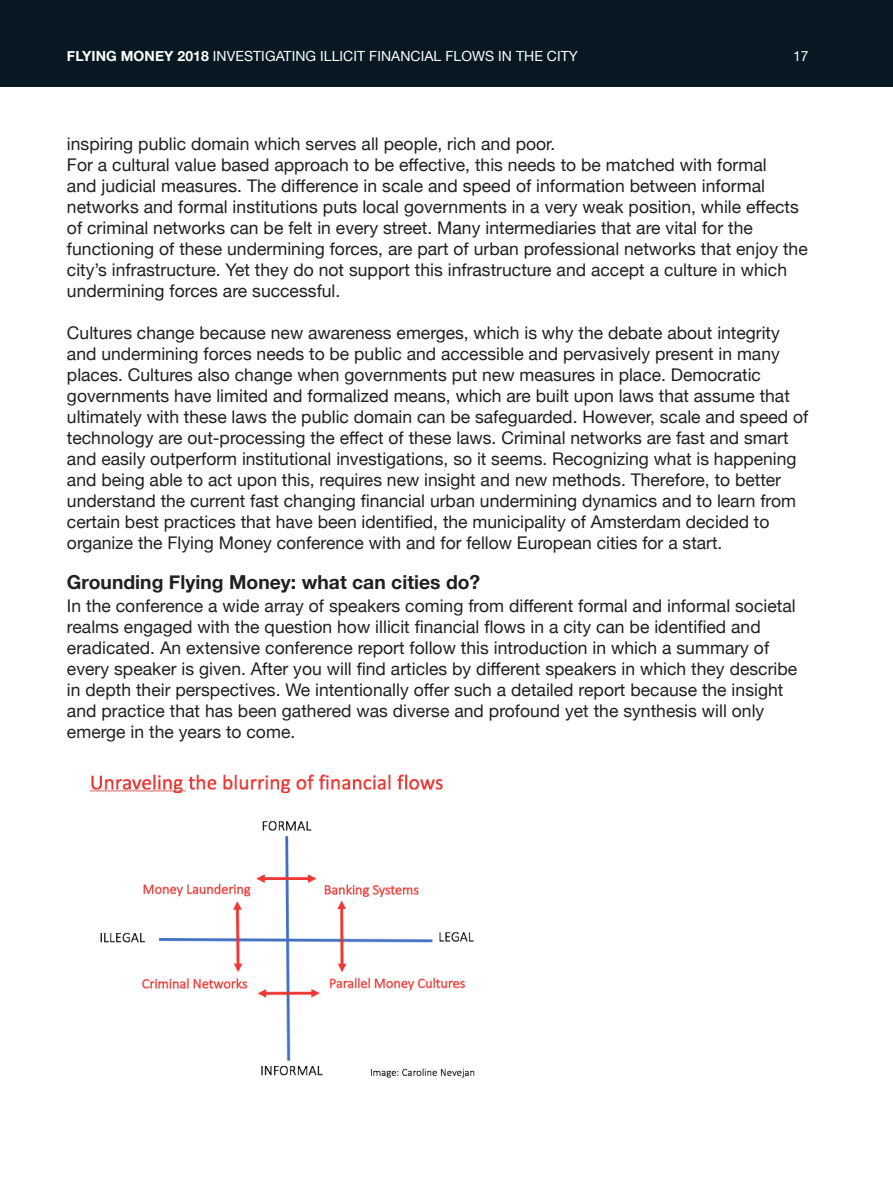
<style>
.page{position:relative;width:893px;height:1191px;background:#fff}
.page>*{position:absolute;margin:0;border:0;box-sizing:border-box;transform-origin:0 0}
.Tussenkop_1{font:700 19.25px "Helvetica Neue";color:#231f20}
.Bodytekst{font:17.5px/21px "Helvetica Neue";color:#231f20}
.t1{font:14px "Helvetica Neue";letter-spacing:.005em;color:#fff}
.s1{font-weight:700}
</style>
<div class="page">
<img style="left:90px;top:774px;width:385px;height:304px">
<div style="left:0;top:0;width:893px;height:87px;background:#071822"></div>
<p class="t1" style="left:67px;top:46px;width:512px"><span class="s1">FLYING MONEY 2018</span> INVESTIGATING ILLICIT FINANCIAL FLOWS IN THE CITY</p>
<p class="t1" style="left:793px;top:46px;width:17px">17</p>
<p class="Bodytekst" style="left:67px;top:134px;width:490px">inspiring public domain which serves all people, rich and poor.</p>
<p class="Bodytekst" style="left:67px;top:155px;width:742px">For a cultural value based approach to be effective, this needs to be matched with formal<br>and judicial measures. The difference in scale and speed of information between informal networks and formal institutions puts local governments in a very weak position, while effects of criminal networks can be felt in every street. Many intermediaries that are vital for the functioning of these undermining forces, are part of urban professional networks that enjoy the city’s infrastructure. Yet they do not support this infrastructure and accept a culture in which undermining forces are successful.</p>
<p class="Bodytekst" style="left:67px;top:323px;width:743px">Cultures change because new awareness emerges, which is why the debate about integrity and undermining forces needs to be public and accessible and pervasively present in many places. Cultures also change when governments put new measures in place. Democratic governments have limited and formalized means, which are built upon laws that assume that ultimately with these laws the public domain can be safeguarded. However, scale and speed of technology are out-processing the effect of these laws. Criminal networks are fast and smart and easily outperform institutional investigations, so it seems. Recognizing what is happening and being able to act upon this, requires new insight and new methods. Therefore, to better understand the current fast changing financial urban undermining dynamics and to learn from certain best practices that have been identified, the municipality of Amsterdam decided to organize the Flying Money conference with and for fellow European cities for a start.</p>
<p class="Tussenkop_1" style="left:67px;top:567px;width:415px">Grounding Flying Money: what can cities do?</p>
<p class="Bodytekst" style="left:67px;top:596px;width:732px">In the conference a wide array of speakers coming from different formal and informal societal realms engaged with the question how illicit financial flows in a city can be identified and eradicated. An extensive conference report follow this introduction in which a summary of every speaker is given. After you will find articles by different speakers in which they describe in depth their perspectives. We intentionally offer such a detailed report because the insight and practice that has been gathered was diverse and profound yet the synthesis will only emerge in the years to come.</p>
</div>
